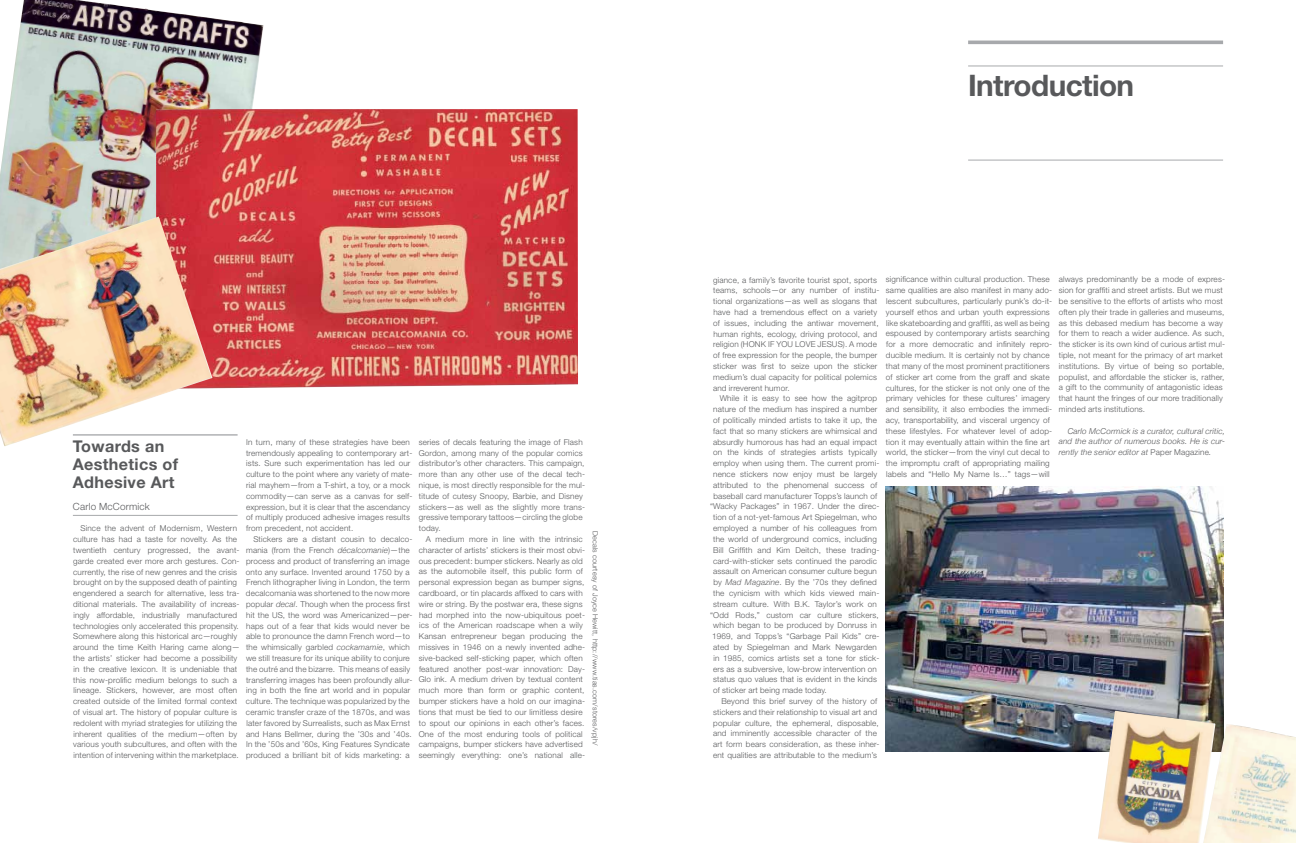
<style>
.page{position:relative;width:1296px;height:843px;background:#fff}
.page>*{position:absolute;margin:0;border:0;box-sizing:border-box;transform-origin:0 0}
.t1{font:700 29.7px "Helvetica Neue";letter-spacing:-.02em;color:#58595b}
.t2{font:700 16.2px/18px "Helvetica Neue";letter-spacing:.02em;color:#58595b}
.t3{font:300 9.9px "Helvetica Neue";letter-spacing:.02em;color:#58595b}
.t4{font:300 8.1px/10.8px "Helvetica Neue";letter-spacing:.02em;color:#58595b}
.t5{font:italic 300 8.1px/10.8px "Helvetica Neue";letter-spacing:.02em;color:#58595b;text-align:right}
.t6{font:300 7.2px "Helvetica Neue";letter-spacing:.02em;color:#58595b}
.s1{font-style:italic}
.s2{font-style:inherit}
.s3{font-style:normal}
</style>
<div class="page">
<svg style="left:968px;top:40px;width:255px;height:4px"></svg>
<hr style="left:968px;top:66px;width:255px;height:1px;background:#a7a9ac">
<hr style="left:968px;top:160px;width:255px;height:1px;background:#a7a9ac">
<hr style="left:73px;top:434px;width:165px;height:1px;background:#a7a9ac">
<hr style="left:73px;top:515px;width:165px;height:1px;background:#a7a9ac">
<img style="left:885px;top:486px;width:338px;height:265px">
<img style="left:1098px;top:710px;width:198px;height:132px">
<img style="left:0;top:0;width:264px;height:216px">
<img style="left:156px;top:109px;width:422px;height:280px">
<img style="left:0;top:216px;width:213px;height:230px">
<p class="t4" style="left:419px;top:436px;width:168px">series of decals featuring the image of Flash Gordon, among many of the popular comics distributor’s other characters. This campaign, more than any other use of the decal tech&shy;nique, is most directly responsible for the mul&shy;titude of cutesy Snoopy, Barbie, and Disney stickers—as well as the slightly more trans&shy;gressive temporary tattoos—circling the globe today.</p>
<p class="t4" style="left:419px;top:533px;width:168px;text-align:center">A medium more in line with the intrinsic character of artists’ stickers is their most obvi&shy;ous precedent: bumper stickers. Nearly as old as the automobile itself, this public form of personal expression began as bumper signs, cardboard, or tin placards affixed to cars with wire or string. By the postwar era, these signs had morphed into the now-ubiquitous poet&shy;ics of the American roadscape when a wily Kansan entrepreneur began producing the missives in 1946 on a newly invented adhe&shy;sive-backed self-sticking paper, which often featured another post-war innovation: Day-Glo ink. A medium driven by textual content much more than form or graphic content, bumper stickers have a hold on our imagina&shy;tions that must be tied to our limitless desire to spout our opinions in each other’s faces.<br>One of the most enduring tools of political campaigns, bumper stickers have advertised seemingly everything: one’s national alle-</p>
<p class="t4" style="left:246px;top:436px;width:168px">In turn, many of these strategies have been tremendously appealing to contemporary art&shy;ists. Sure such experimentation has led our culture to the point where any variety of mate&shy;rial mayhem—from a T-shirt, a toy, or a mock commodity—can serve as a canvas for self&shy;expression, but it is clear that the ascendancy of multiply produced adhesive images results from precedent, not accident.</p>
<p class="t4" style="left:246px;top:533px;width:168px;text-indent:7px">Stickers are a distant cousin to decalco&shy;mania (from the French <span class="s1">décalcomanie</span>)—the process and product of transferring an image onto any surface. Invented around 1750 by a French lithographer living in London, the term decalcomania was shortened to the now more popular <span class="s1">decal</span>. Though when the process first hit the US, the word was Americanized—per&shy;haps out of a fear that kids would never be able to pronounce the damn French word—to the whimsically garbled <span class="s1">cockamamie</span>, which we still treasure for its unique ability to conjure the outré and the bizarre. This means of easily transferring images has been profoundly allur&shy;ing in both the fine art world and in popular culture. The technique was popularized by the ceramic transfer craze of the 1870s, and was later favored by Surrealists, such as Max Ernst and Hans Bellmer, during the ’30s and ’40s.<br>In the ’50s and ’60s, King Features Syndicate produced a brilliant bit of kids marketing: a</p>
<h2 class="t2" style="left:73px;top:437px;width:93px">Towards an</h2>
<h2 class="t2" style="left:73px;top:455px;width:107px">Aesthetics of<br>Adhesive Art</h2>
<p class="t3" style="left:73px;top:500px;width:78px">Carlo McCormick</p>
<p class="t4" style="left:81px;top:523px;width:158px">Since the advent of Modernism, Western</p>
<p class="t6" style="left:600px;top:531px;width:215px;rotate:90deg">Decals courtesy of Joyce Hewitt, http://www.tias.com/stores/vpjh/</p>
<p class="t4" style="left:73px;top:533px;width:168px">culture has had a taste for novelty. As the twentieth century progressed, the avant&shy;garde created ever more arch gestures. Con&shy;currently, the rise of new genres and the crisis brought on by the supposed death of painting engendered a search for alternative, less tra&shy;ditional materials. The availability of increas&shy;ingly affordable, industrially manufactured technologies only accelerated this propensity.<br>Somewhere along this historical arc—roughly around the time Keith Haring came along— the artists’ sticker had become a possibility in the creative lexicon. It is undeniable that this now-prolific medium belongs to such a lineage. Stickers, however, are most often created outside of the limited formal context of visual art. The history of popular culture is redolent with myriad strategies for utilizing the inherent qualities of the medium—often by various youth subcultures, and often with the intention of intervening within the marketplace.</p>
<h1 class="t1" style="left:968px;top:67px;width:168px">Introduction</h1>
<p class="t4" style="left:886px;top:274px;width:168px">significance within cultural production. These same qualities are also manifest in many ado&shy;lescent subcultures, particularly punk’s do-it&shy;yourself ethos and urban youth expressions like skateboarding and graffiti, as well as being espoused by contemporary artists searching for a more democratic and infinitely repro&shy;ducible medium. It is certainly not by chance that many of the most prominent practitioners of sticker art come from the graff and skate cultures, for the sticker is not only one of the primary vehicles for these cultures’ imagery and sensibility, it also embodies the immedi&shy;acy, transportability, and visceral urgency of these lifestyles. For whatever level of adop&shy;tion it may eventually attain within the fine art world, the sticker—from the vinyl cut decal to the impromptu craft of appropriating mailing labels and “Hello My Name Is…” tags—will</p>
<p class="t4" style="left:1059px;top:274px;width:168px">always predominantly be a mode of expres&shy;sion for graffiti and street artists. But we must be sensitive to the efforts of artists who most often ply their trade in galleries and museums, as this debased medium has become a way for them to reach a wider audience. As such, the sticker is its own kind of curious artist mul&shy;tiple, not meant for the primacy of art market institutions. By virtue of being so portable, populist, and affordable the sticker is, rather, a gift to the community of antagonistic ideas that haunt the fringes of our more traditionally minded arts institutions.</p>
<p class="t4" style="left:713px;top:274px;width:168px">giance, a family’s favorite tourist spot, sports teams, schools—or any number of institu&shy;tional organizations—as well as slogans that have had a tremendous effect on a variety of issues, including the antiwar movement, human rights, ecology, driving protocol, and religion (<span class="s2">HO</span>NK I<span class="s2">F YOU LOVE JESUS</span>). A mode of free expression for the people, the bumper sticker was first to seize upon the sticker medium’s dual capacity for political polemics and irreverent humor.</p>
<p class="t4" style="left:720px;top:393px;width:159px">While it is easy to see how the agitprop</p>
<p class="t4" style="left:713px;top:403px;width:166px">nature of the medium has inspired a number</p>
<p class="t4" style="left:713px;top:414px;width:165px">of politically minded artists to take it up, the</p>
<p class="t4" style="left:713px;top:425px;width:165px">fact that so many stickers are whimsical and</p>
<p class="t4" style="left:713px;top:436px;width:166px">absurdly humorous has had an equal impact</p>
<p class="t4" style="left:713px;top:447px;width:166px">on the kinds of strategies artists typically</p>
<p class="t4" style="left:713px;top:457px;width:168px">employ when using them. The current promi-</p>
<p class="t4" style="left:713px;top:468px;width:165px">nence stickers now enjoy must be largely</p>
<p class="t4" style="left:713px;top:479px;width:166px">attributed to the phenomenal success of</p>
<p class="t4" style="left:713px;top:490px;width:165px">baseball card manufacturer Topps’s launch of</p>
<p class="t4" style="left:710px;top:501px;width:171px">“Wacky Packages” in 1967. Under the direc-</p>
<p class="t4" style="left:713px;top:511px;width:165px">tion of a not-yet-famous Art Spiegelman, who</p>
<p class="t4" style="left:713px;top:522px;width:165px">employed a number of his colleagues from</p>
<p class="t4" style="left:713px;top:533px;width:165px">the world of underground comics, including</p>
<p class="t4" style="left:713px;top:544px;width:168px">Bill Griffith and Kim Deitch, these trading-</p>
<p class="t4" style="left:713px;top:555px;width:165px">card-with-sticker sets continued the parodic</p>
<p class="t4" style="left:713px;top:565px;width:165px">assault on American consumer culture begun</p>
<p class="t4" style="left:713px;top:576px;width:165px">by <span class="s1">Mad Magazine</span>. By the ’70s they defined</p>
<p class="t4" style="left:713px;top:587px;width:168px">the cynicism with which kids viewed main-</p>
<p class="t4" style="left:713px;top:598px;width:165px">stream culture. With B.K. Taylor’s work on</p>
<p class="t4" style="left:710px;top:609px;width:170px">“Odd Rods,” custom car culture stickers,</p>
<p class="t4" style="left:713px;top:619px;width:165px">which began to be produced by Donruss in</p>
<p class="t4" style="left:712px;top:630px;width:169px">1969, and Topps’s “Garbage Pail Kids” cre-</p>
<p class="t4" style="left:713px;top:641px;width:165px">ated by Spiegelman and Mark Newgarden</p>
<p class="t4" style="left:713px;top:652px;width:168px">in 1985, comics artists set a tone for stick-</p>
<p class="t4" style="left:713px;top:663px;width:165px">ers as a subversive, low-brow intervention on</p>
<p class="t4" style="left:713px;top:673px;width:165px">status quo values that is evident in the kinds</p>
<p class="t4" style="left:713px;top:684px;width:115px">of sticker art being made today.</p>
<p class="t4" style="left:721px;top:695px;width:157px">Beyond this brief survey of the history of</p>
<p class="t4" style="left:713px;top:706px;width:165px">stickers and their relationship to visual art and</p>
<p class="t4" style="left:713px;top:717px;width:167px">popular culture, the ephemeral, disposable,</p>
<p class="t4" style="left:713px;top:727px;width:165px">and imminently accessible character of the</p>
<p class="t4" style="left:713px;top:738px;width:168px">art form bears consideration, as these inher-</p>
<p class="t4" style="left:713px;top:749px;width:165px">ent qualities are attributable to the medium’s</p>
<p class="t5" style="left:1059px;top:425px;width:168px">Carlo McCormick is a curator, cultural critic, and the author of numerous books. He is cur-</p>
<p class="t5" style="left:1059px;top:447px;width:154px">rently the senior editor at <span class="s3">Paper Magazine</span>.</p>
</div>
